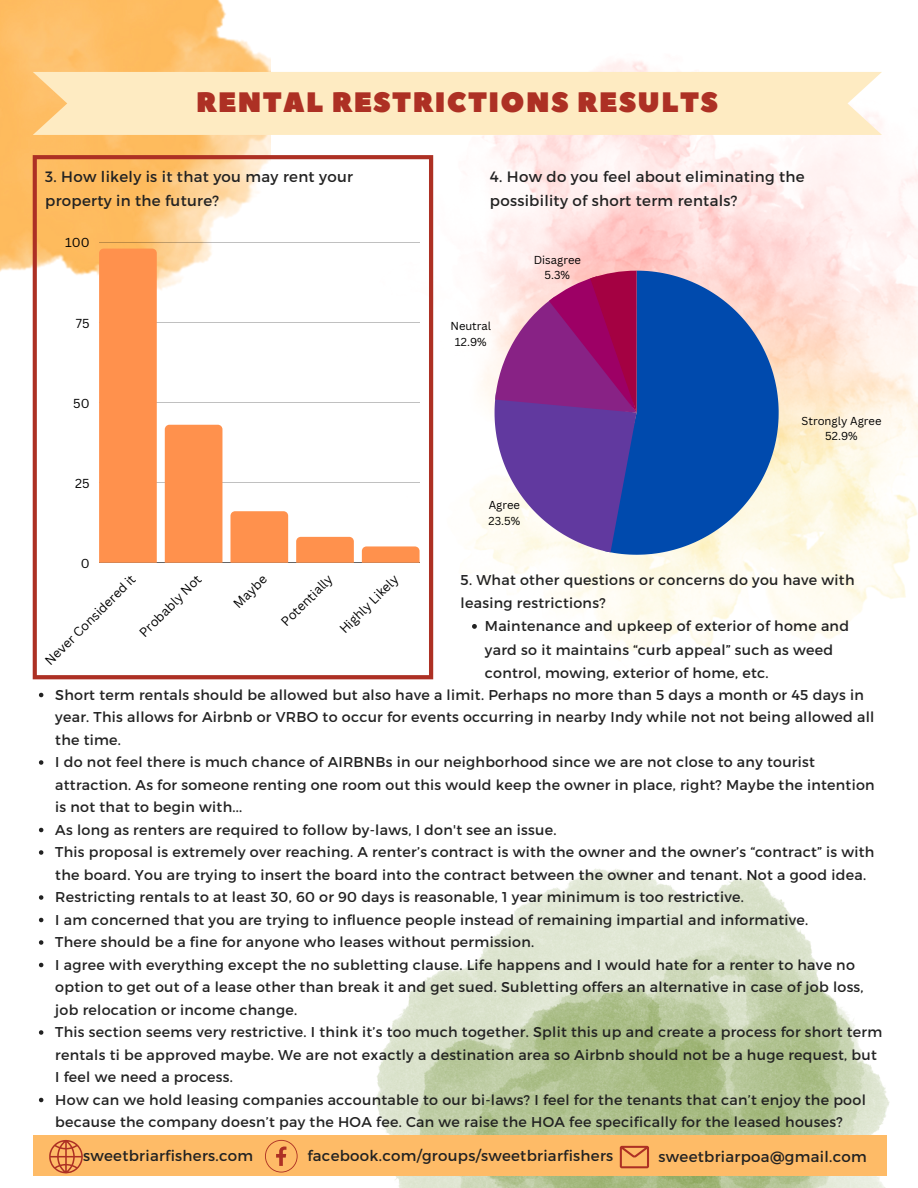
<style>
.page{position:relative;width:918px;height:1188px;background:#fff}
.page>*{position:absolute;margin:0;border:0;box-sizing:border-box;transform-origin:0 0}
.t1{font:28.05px "Peace Sans";letter-spacing:.05em;color:#ad3024}
.t2{font:15px/23.7px "Montserrat";letter-spacing:.02em;color:#222}
.t3{font:14.25px/22.5px "Montserrat";letter-spacing:.02em;color:#222}
.t4{font:12.6px "Canva Sans";color:#000}
.t5{font:11.25px/15.3px "Canva Sans";color:#000;text-align:center}
</style>
<div class="page">
<img style="left:374px;top:868px;width:516px;height:320px">
<div style="left:33px;top:1135px;width:853px;height:40px;background:#febb67"></div>
<svg style="left:265px;top:1140px;width:33px;height:33px"></svg>
<svg style="left:620px;top:1146px;width:29px;height:22px"></svg>
<svg style="left:49px;top:1140px;width:34px;height:34px"></svg>
<img style="left:433px;top:60px;width:485px;height:619px">
<img style="left:0;top:0;width:270px;height:292px">
<div style="left:33px;top:72px;width:849px;height:63px;background:#feebc2"></div>
<svg style="left:33px;top:155px;width:400px;height:524px"></svg>
<svg style="left:39px;top:693px;width:4px;height:4px"></svg>
<svg style="left:39px;top:760px;width:4px;height:5px"></svg>
<svg style="left:39px;top:828px;width:4px;height:4px"></svg>
<svg style="left:39px;top:850px;width:4px;height:5px"></svg>
<svg style="left:39px;top:895px;width:4px;height:5px"></svg>
<svg style="left:39px;top:918px;width:4px;height:4px"></svg>
<svg style="left:39px;top:940px;width:4px;height:5px"></svg>
<svg style="left:39px;top:963px;width:4px;height:4px"></svg>
<svg style="left:39px;top:1030px;width:4px;height:5px"></svg>
<svg style="left:39px;top:1098px;width:4px;height:4px"></svg>
<hr style="left:99px;top:242px;width:321px;height:1px;background:#000">
<hr style="left:99px;top:322px;width:321px;height:1px;background:#000">
<hr style="left:99px;top:402px;width:321px;height:1px;background:#000">
<hr style="left:99px;top:483px;width:321px;height:1px;background:#000">
<hr style="left:99px;top:563px;width:321px;height:1px;background:#000">
<div style="left:99px;top:249px;width:58px;height:314px;background:#ff914d"></div>
<div style="left:165px;top:425px;width:57px;height:138px;background:#ff914d"></div>
<div style="left:230px;top:511px;width:58px;height:52px;background:#ff914d"></div>
<svg style="left:296px;top:537px;width:58px;height:26px;background:#fd914f"></svg>
<svg style="left:362px;top:546px;width:58px;height:17px"></svg>
<svg style="left:604px;top:271px;width:175px;height:284px;background:#386cb6"></svg>
<svg style="left:495px;top:271px;width:143px;height:281px;background:#8e519c"></svg>
<svg style="left:472px;top:624px;width:5px;height:5px"></svg>
<h1 class="t1" style="left:196px;top:83px;width:523px">RENTAL RESTRICTIONS RESULTS</h1>
<p class="t2" style="left:45px;top:164px;width:309px">3. How likely is it that you may rent your property in the future?</p>
<p class="t4" style="left:65px;top:234px;width:26px">100</p>
<p class="t4" style="left:76px;top:314px;width:15px">75</p>
<p class="t4" style="left:73px;top:394px;width:18px">50</p>
<p class="t4" style="left:75px;top:474px;width:16px">25</p>
<p class="t4" style="left:81px;top:554px;width:10px">0</p>
<p class="t4" style="left:41px;top:657px;width:123px;rotate:-45deg">Never Considered it</p>
<p class="t4" style="left:135px;top:628px;width:83px;rotate:-45deg">Probably Not</p>
<p class="t4" style="left:229px;top:600px;width:43px;rotate:-45deg">Maybe</p>
<p class="t4" style="left:277px;top:618px;width:68px;rotate:-45deg">Potential y</p>
<p class="t4" style="left:336px;top:625px;width:78px;rotate:-45deg">Highly Likely</p>
<p class="t2" style="left:490px;top:164px;width:316px">4. How do you feel about eliminating the possibility of short term rentals?</p>
<p class="t5" style="left:450px;top:318px;width:42px">Neutral<br>12.9%</p>
<p class="t5" style="left:534px;top:252px;width:49px">Disagree<br>5.3%</p>
<p class="t5" style="left:489px;top:497px;width:33px;text-align:left">Agree<br>23.5%</p>
<p class="t5" style="left:802px;top:413px;width:81px">Strongly Agree<br>52.9%</p>
<p class="t3" style="left:461px;top:568px;width:395px;line-height:23.2px">5. What other questions or concerns do you have with leasing restrictions?</p>
<p class="t3" style="left:485px;top:614px;width:366px;line-height:23.2px">Maintenance and upkeep of exterior of home and yard so it maintains “curb appeal” such as weed control, mowing, exterior of home, etc.</p>
<p class="t3" style="left:55px;top:682px;width:829px">Short term rentals should be allowed but also have a limit. Perhaps no more than 5 days a month or 45 days in year. This allows for Airbnb or VRBO to occur for events occurring in nearby Indy while not not being allowed all the time.<br>I do not feel there is much chance of AIRBNBs in our neighborhood since we are not close to any tourist attraction. As for someone renting one room out this would keep the owner in place, right? Maybe the intention is not that to begin with...<br>As long as renters are required to follow by-laws, I don't see an issue.<br>This proposal is extremely over reaching. A renter’s contract is with the owner and the owner’s “contract” is with the board. You are trying to insert the board into the contract between the owner and tenant. Not a good idea.<br>Restricting rentals to at least 30, 60 or 90 days is reasonable, 1 year minimum is too restrictive.<br>I am concerned that you are trying to influence people instead of remaining impartial and informative.<br>There should be a fine for anyone who leases without permission.<br>I agree with everything except the no subletting clause. Life happens and I would hate for a renter to have no option to get out of a lease other than break it and get sued. Subletting offers an alternative in case of job loss, job relocation or income change.<br>This section seems very restrictive. I think it’s too much together. Split this up and create a process for short term rentals ti be approved maybe. We are not exactly a destination area so Airbnb should not be a huge request, but I feel we need a process.<br>How can we hold leasing companies accountable to our bi-laws? I feel for the tenants that can’t enjoy the pool because the company doesn’t pay the HOA fee. Can we raise the HOA fee specifically for the leased houses?</p>
<p class="t2" style="left:83px;top:1143px;width:172px">sweetbriarfishers.com</p>
<p class="t2" style="left:307px;top:1143px;width:307px">facebook.com/groups/sweetbriarfishers</p>
<p class="t2" style="left:659px;top:1144px;width:210px">sweetbriarpoa@gmail.com</p>
</div>
